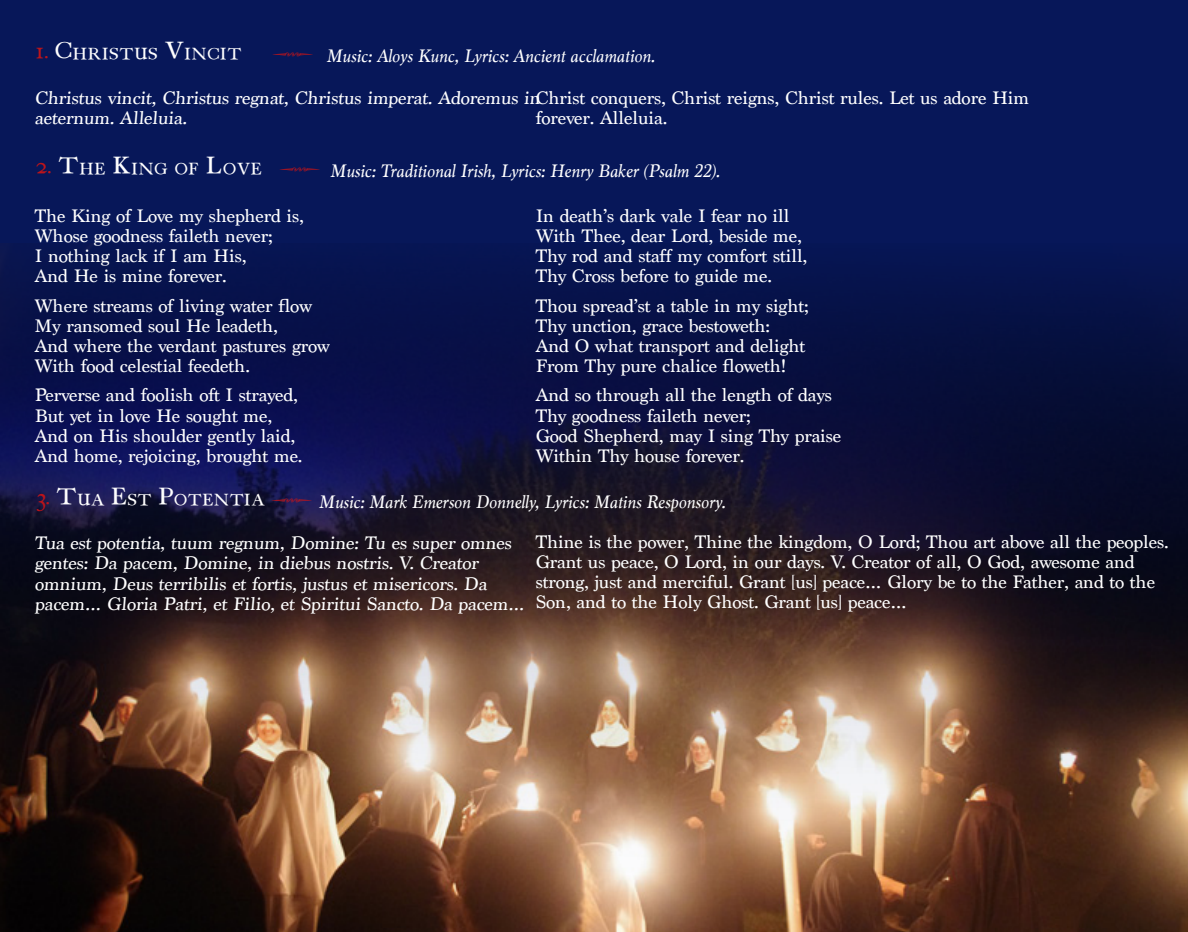
<style>
.page{position:relative;width:1188px;height:932px;background:#071759}
.page>*{position:absolute;margin:0;border:0;box-sizing:border-box;transform-origin:0 0}
.t1{font:19.05px/20.2px "Marion";letter-spacing:-.005em;color:#fff}
.t2{font:italic 19.05px "Marion";color:#fff}
.t3{font:15.75px "antiqueroman";color:#fff}
.s1{font-size:22.5px;color:#bc141a}
.s2{font-size:22.5px}
.s3{font-family:"Type Embellishments One Let Plain";font-size:22.5px;color:#bc141a}
.s4{font-style:italic}
.s5{font-family:"antiqueroman";font-style:normal;font-size:22.5px;color:#bc141a}
.s6{font-family:"antiqueroman";font-style:normal;font-size:22.5px}
.s7{font-family:"antiqueroman";font-style:normal;font-size:15.75px}
.s8{font-family:"Type Embellishments One Let Plain";font-style:normal;font-size:22.5px;color:#bc141a}
</style>
<div class="page">
<img style="left:0;top:259px;width:1188px;height:673px">
<p class="t3" style="left:35px;top:48px;width:209px"><span class="s1">1.</span> <span class="s2">C</span>HRISTUS <span class="s2">V</span>INCIT</p>
<p class="t1" style="left:35px;top:35px;width:622px;line-height:41.8px;text-indent:237px"><span class="s3">Q</span> <span class="s4">Music: Aloys Kunc, Lyrics: Ancient acclamation.<br></span>Christus vincit, Christus regnat, Christus imperat. Adoremus in</p>
<p class="t1" style="left:35px;top:108px;width:156px">aeternum. Alleluia.</p>
<p class="t1" style="left:536px;top:88px;width:495px">Christ conquers, Christ reigns, Christ rules. Let us adore Him forever. Alleluia.</p>
<p class="t2" style="left:35px;top:158px;width:687px"><span class="s5">2.</span> <span class="s6">T</span><span class="s7">HE</span> <span class="s6">K</span><span class="s7">ING OF</span> <span class="s6">L</span><span class="s7">OVE</span> <span class="s8">Q</span> Music: Traditional Irish, Lyrics: Henry Baker (Psalm 22).</p>
<p class="t1" style="left:35px;top:206px;width:271px">The King of Love my shepherd is,<br>Whose goodness faileth never;<br>I nothing lack if I am His,<br>And He is mine forever.</p>
<p class="t1" style="left:35px;top:295px;width:297px">Where streams of living water flow<br>My ransomed soul He leadeth,<br>And where the verdant pastures grow<br>With food celestial feedeth.</p>
<p class="t1" style="left:35px;top:385px;width:269px">Perverse and foolish oft I strayed,<br>But yet in love He sought me,<br>And on His shoulder gently laid,<br>And home, rejoicing, brought me.</p>
<p class="t1" style="left:536px;top:206px;width:273px">In death’s dark vale I fear no ill<br>With Thee, dear Lord, beside me,<br>Thy rod and staff my comfort still,<br>Thy Cross before to guide me.</p>
<p class="t1" style="left:536px;top:295px;width:275px">Thou spread’st a table in my sight;<br>Thy unction, grace bestoweth:<br>And O what transport and delight<br>From Thy pure chalice floweth!</p>
<p class="t1" style="left:536px;top:385px;width:307px">And so through all the length of days<br>Thy goodness faileth never;<br>Good Shepherd, may I sing Thy praise<br>Within Thy house forever.</p>
<p class="t2" style="left:35px;top:489px;width:692px"><span class="s5">3.</span> <span class="s6">T</span><span class="s7">UA</span> <span class="s6">E</span><span class="s7">ST</span> <span class="s6">P</span><span class="s7">OTENTIA</span> <span class="s8">Q</span> Music: Mark Emerson Donnelly, Lyrics: Matins Responsory.</p>
<p class="t1" style="left:35px;top:533px;width:493px">Tua est potentia, tuum regnum, Domine: Tu es super omnes gentes: Da pacem, Domine, in diebus nostris. V. Creator omnium, Deus terribilis et fortis, justus et misericors. Da pacem… Gloria Patri, et Filio, et Spiritui Sancto. Da pacem…</p>
<p class="t1" style="left:536px;top:531px;width:635px">Thine is the power, Thine the kingdom, O Lord; Thou art above all the peoples.<br>Grant us peace, O Lord, in our days. V. Creator of all, O God, awesome and strong, just and merciful. Grant [us] peace… Glory be to the Father, and to the Son, and to the Holy Ghost. Grant [us] peace…</p>
</div>
